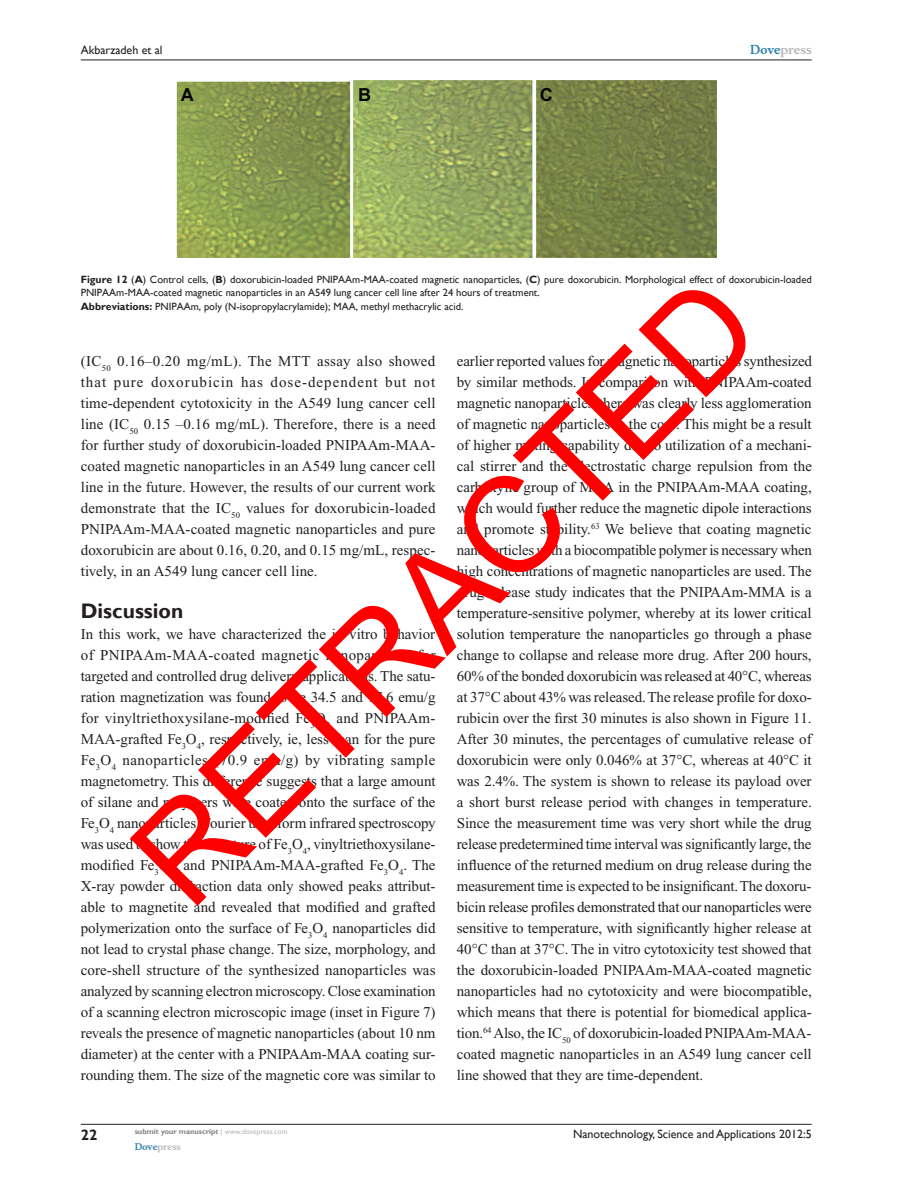
<style>
.page{position:relative;width:918px;height:1188px;background:#fff}
.page>*{position:absolute;margin:0;border:0;box-sizing:border-box;transform-origin:0 0}
.t1{font:133.5px "Arial";color:#f00}
.t2{font:700 21px "Gill Sans";color:#231f20}
.t3{font:700 18px "Arial";color:#040503}
.t4{font:15px/21px "Times New Roman";letter-spacing:-.005em;color:#231f20;text-align:justify}
.t5{font:700 15px "Gill Sans";color:#231f20}
.t6{font:12px "Gill Sans";color:#231f20}
.t7{font:700 12px "Musee";color:#b8b9bc}
.t8{font:10.5px/13.5px "Gill Sans";color:#231f20}
.t9{font:700 9px "Musee";color:#b8b9bc}
.t10{font:700 7.5px "Gill Sans";color:#808285}
.s1{color:#3485ae}
.s2{font-weight:700}
.s3{font-weight:400;color:#b8b9bc}
</style>
<div class="page">
<img style="left:176px;top:81px;width:540px;height:176px">
<hr style="left:81px;top:1124px;width:731px;height:1px;background:#231f20">
<hr style="left:81px;top:60px;width:731px;height:1px;background:#231f20">
<p class="t6" style="left:81px;top:43px;width:83px">Akbarzadeh et al</p>
<p class="t3" style="left:181px;top:84px;width:14px">A</p>
<p class="t3" style="left:358px;top:84px;width:14px">B</p>
<p class="t3" style="left:540px;top:84px;width:14px">C</p>
<p class="t7" style="left:750px;top:43px;width:63px"><span class="s1">Dove</span>press</p>
<h1 class="t1" style="left:116px;top:839px;width:817px;rotate:-45deg">RETRACTED</h1>
<p class="t8" style="left:81px;top:272px;width:732px"><span class="s2">Figure 12</span> (<span class="s2">A</span>) Control cells, (<span class="s2">B</span>) doxorubicin-loaded PNIPAAm-MAA-coated magnetic nanoparticles, (<span class="s2">C</span>) pure doxorubicin. Morphological effect of doxorubicin-loaded<br>PNIPAAm-MAA-coated magnetic nanoparticles in an A549 lung cancer cell line after 24 hours of treatment.<br><span class="s2">Abbreviations:</span> PNIPAAm, poly (N-isopropylacrylamide); MAA, methyl methacrylic acid.</p>
<p class="t4" style="left:81px;top:351px;width:356px">(IC<sub>50</sub> 0.16–0.20 mg/mL). The MTT assay also showed that pure doxorubicin has dose-dependent but not time-dependent cytotoxicity in the A549 lung cancer cell line (IC<sub>50</sub> 0.15 –0.16 mg/mL). Therefore, there is a need for further study of doxorubicin-loaded PNIPAAm-MAA&shy;coated magnetic nanoparticles in an A549 lung cancer cell line in the future. However, the results of our current work demonstrate that the IC<sub>50</sub> values for doxorubicin-loaded PNIPAAm-MAA-coated magnetic nanoparticles and pure doxorubicin are about 0.16, 0.20, and 0.15 mg/mL, respec&shy;tively, in an A549 lung cancer cell line.</p>
<h2 class="t2" style="left:81px;top:598px;width:104px">Discussion</h2>
<p class="t4" style="left:81px;top:624px;width:356px">In this work, we have characterized the in vitro behavior of PNIPAAm-MAA-coated magnetic nanoparticles for targeted and controlled drug delivery applications. The satu&shy;ration magnetization was found to be 34.5 and 17.6 emu/g for vinyltriethoxysilane-modified Fe<sub>3</sub>O<sub>4</sub> and PNIPAAm-MAA-grafted Fe<sub>3</sub>O<sub>4</sub>, respectively, ie, less than for the pure Fe<sub>3</sub>O<sub>4</sub> nanoparticles (70.9 emu/g) by vibrating sample magnetometry. This difference suggests that a large amount of silane and polymers were coated onto the surface of the Fe<sub>3</sub>O<sub>4</sub> nanoparticles. Fourier transform infrared spectroscopy was used to show the structure of Fe<sub>3</sub>O<sub>4</sub>, vinyltriethoxysilane&shy;modified Fe<sub>3</sub>O<sub>4</sub>, and PNIPAAm-MAA-grafted Fe<sub>3</sub>O<sub>4</sub>. The X-ray powder diffraction data only showed peaks attribut&shy;able to magnetite and revealed that modified and grafted polymerization onto the surface of Fe<sub>3</sub>O<sub>4</sub> nanoparticles did not lead to crystal phase change. The size, morphology, and core-shell structure of the synthesized nanoparticles was analyzed by scanning electron microscopy. Close examination of a scanning electron microscopic image (inset in Figure 7) reveals the presence of magnetic nanoparticles (about 10 nm diameter) at the center with a PNIPAAm-MAA coating sur&shy;rounding them. The size of the magnetic core was similar to</p>
<p class="t4" style="left:457px;top:351px;width:357px">earlier reported values for magnetic nanoparticles synthesized by similar methods. In comparison with PNIPAAm-coated magnetic nanoparticles,there was clearly less agglomeration of magnetic nanoparticles in the core. This might be a result of higher mixing capability due to utilization of a mechani&shy;cal stirrer and the electrostatic charge repulsion from the carboxylic group of MAA in the PNIPAAm-MAA coating, which would further reduce the magnetic dipole interactions and promote stability.<sup>63</sup> We believe that coating magnetic nanoparticles with a biocompatible polymer is necessary when high concentrations of magnetic nanoparticles are used. The drug-release study indicates that the PNIPAAm-MMA is a temperature-sensitive polymer, whereby at its lower critical solution temperature the nanoparticles go through a phase change to collapse and release more drug. After 200 hours, 60% of the bonded doxorubicin was released at 40 C, whereas at 37 C about 43% was released. The release profile for doxo&shy;rubicin over the first 30 minutes is also shown in Figure 11.<br>After 30 minutes, the percentages of cumulative release of doxorubicin were only 0.046% at 37 C, whereas at 40 C it was 2.4%. The system is shown to release its payload over a short burst release period with changes in temperature.<br>Since the measurement time was very short while the drug release predetermined time interval was significantly large, the influence of the returned medium on drug release during the measurement time is expected to be insignificant. The doxoru&shy;bicin release profiles demonstrated that our nanoparticles were sensitive to temperature, with significantly higher release at 40 C than at 37 C. The in vitro cytotoxicity test showed that the doxorubicin-loaded PNIPAAm-MAA-coated magnetic nanoparticles had no cytotoxicity and were biocompatible, which means that there is potential for biomedical applica&shy;tion.<sup>64</sup> Also, the IC<sub>50</sub> of doxorubicin-loaded PNIPAAm-MAA&shy;coated magnetic nanoparticles in an A549 lung cancer cell line showed that they are time-dependent.</p>
<p class="t5" style="left:81px;top:1126px;width:18px">22</p>
<p class="t10" style="left:135px;top:1127px;width:154px">submit your manuscript <span class="s3">| www.dovepress.com</span></p>
<p class="t9" style="left:135px;top:1141px;width:48px"><span class="s1">Dove</span>press</p>
<p class="t6" style="left:573px;top:1127px;width:240px">Nanotechnology, Science and Applications 2012:5</p>
</div>
